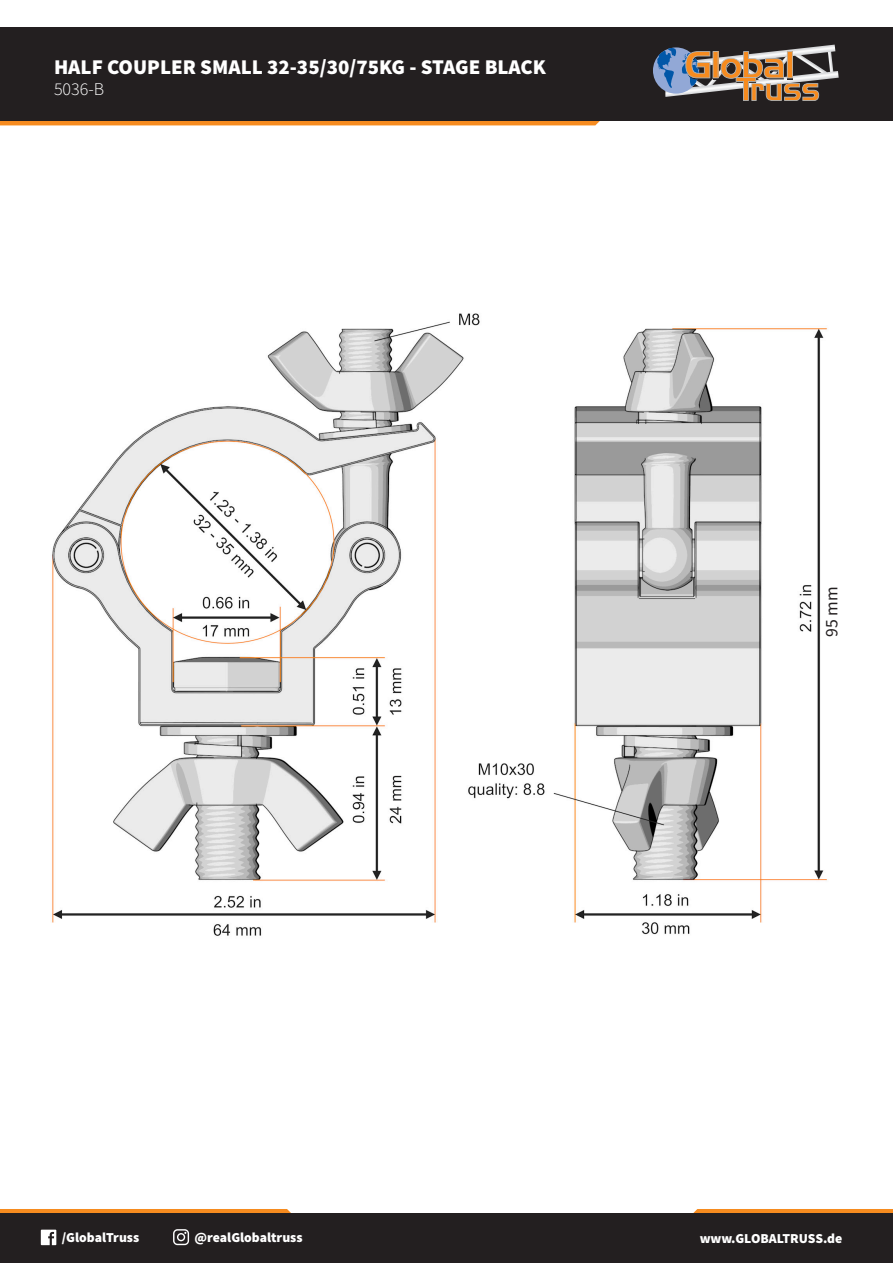
<style>
.page{position:relative;width:893px;height:1263px;background:#fff}
.page>*{position:absolute;margin:0;border:0;box-sizing:border-box;transform-origin:0 0}
.t1{font:900 21px "Source Sans Pro";color:#fff}
.t2{font:300 18px "Source Sans Pro";color:#fff}
.t3{font:17.7px "Source Sans Pro";color:#231f20}
.t4{font:900 13.65px "Source Sans Pro";color:#fff}
</style>
<div class="page">
<hr style="left:0;top:121px;width:600px;height:4px;background:#f68b1f">
<div style="left:0;top:28px;width:893px;height:93px;background:#231f20"></div>
<img style="left:814px;top:45px;width:21px;height:25px">
<img style="left:819px;top:71px;width:20px;height:25px">
<div style="left:653px;top:47px;width:46px;height:47px;background:#92a8d6;border-radius:50%"></div>
<svg style="left:657px;top:47px;width:162px;height:54px"></svg>
<svg style="left:693px;top:1209px;width:200px;height:4px"></svg>
<div style="left:0;top:1213px;width:893px;height:50px;background:#231f20"></div>
<svg style="left:0;top:1209px;width:291px;height:37px"></svg>
<img style="left:52px;top:313px;width:775px;height:623px">
<div style="left:824px;top:577px;width:22px;height:71px;background:#fff"></div>
<h1 class="t1" style="left:54px;top:52px;width:493px">HALF COUPLER SMALL 32-35/30/75KG - STAGE BLACK</h1>
<h2 class="t2" style="left:54px;top:78px;width:52px">5036-B</h2>
<p class="t3" style="left:820px;top:637px;width:52px;rotate:-90deg">95 mm</p>
<p class="t4" style="left:62px;top:1228px;width:79px">/GlobalTruss</p>
<p class="t4" style="left:195px;top:1228px;width:109px">@realGlobaltruss</p>
<p class="t4" style="left:700px;top:1228px;width:144px">www.GLOBALTRUSS.de</p>
</div>
